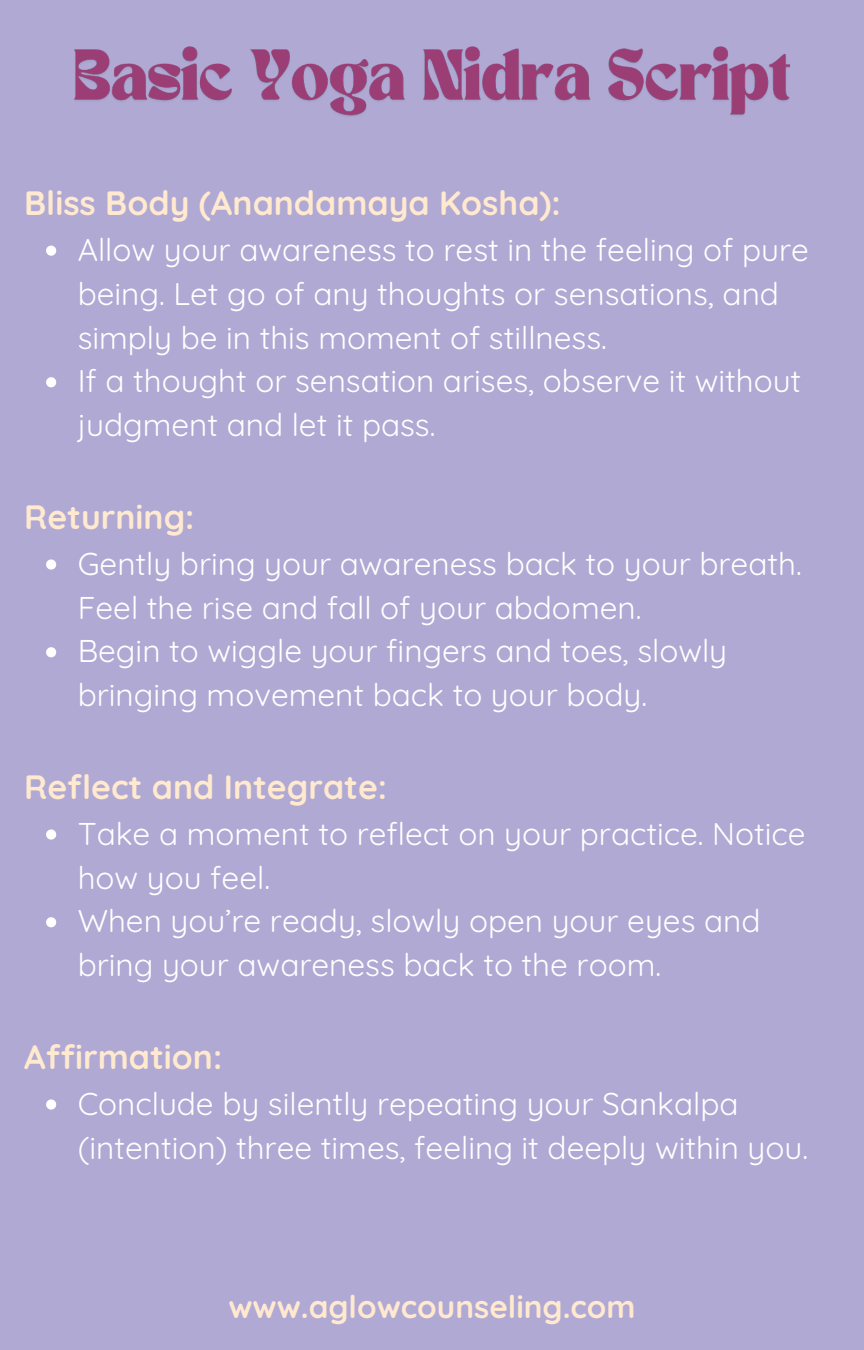
<style>
.page{position:relative;width:864px;height:1350px;background:#b0a9d4}
.page>*{position:absolute;margin:0;border:0;box-sizing:border-box;transform-origin:0 0}
.t1{font:700 33.75px "Quicksand";color:#ffe9cf}
.t2{font:31.5px/43.9px "Quicksand";color:#fff}
.t3{font:700 31.5px "Quicksand";color:#ffe9cf}
</style>
<div class="page">
<img style="left:74px;top:46px;width:716px;height:70px">
<svg style="left:46px;top:246px;width:10px;height:10px"></svg>
<svg style="left:46px;top:377px;width:10px;height:10px"></svg>
<svg style="left:46px;top:559px;width:10px;height:11px"></svg>
<svg style="left:46px;top:647px;width:10px;height:10px"></svg>
<svg style="left:46px;top:829px;width:10px;height:11px"></svg>
<svg style="left:46px;top:917px;width:10px;height:10px"></svg>
<svg style="left:46px;top:1099px;width:10px;height:11px"></svg>
<p class="t1" style="left:24px;top:181px;width:538px">Bliss Body (Anandamaya Kosha):</p>
<p class="t2" style="left:78px;top:227px;width:733px">Allow your awareness to rest in the feeling of pure being. Let go of any thoughts or sensations, and simply be in this moment of stillness.</p>
<h2 class="t2" style="left:78px;top:359px;width:725px">If a thought or sensation arises, observe it without judgment and let it pass.</h2>
<p class="t1" style="left:24px;top:495px;width:172px">Returning:</p>
<p class="t2" style="left:78px;top:541px;width:726px">Gently bring your awareness back to your breath.<br>Feel the rise and fall of your abdomen.</p>
<h2 class="t2" style="left:78px;top:629px;width:651px">Begin to wiggle your fingers and toes, slowly bringing movement back to your body.</h2>
<p class="t1" style="left:24px;top:765px;width:365px">Reflect and Integrate:</p>
<p class="t2" style="left:78px;top:811px;width:729px">Take a moment to reflect on your practice. Notice how you feel.</p>
<h2 class="t2" style="left:78px;top:899px;width:684px">When you’re ready, slowly open your eyes and bring your awareness back to the room.</h2>
<p class="t1" style="left:24px;top:1035px;width:200px">Affirmation:</p>
<h2 class="t2" style="left:78px;top:1081px;width:732px">Conclude by silently repeating your Sankalpa (intention) three times, feeling it deeply within you.</h2>
<h2 class="t3" style="left:228px;top:1286px;width:409px">www.aglowcounseling.com</h2>
</div>
